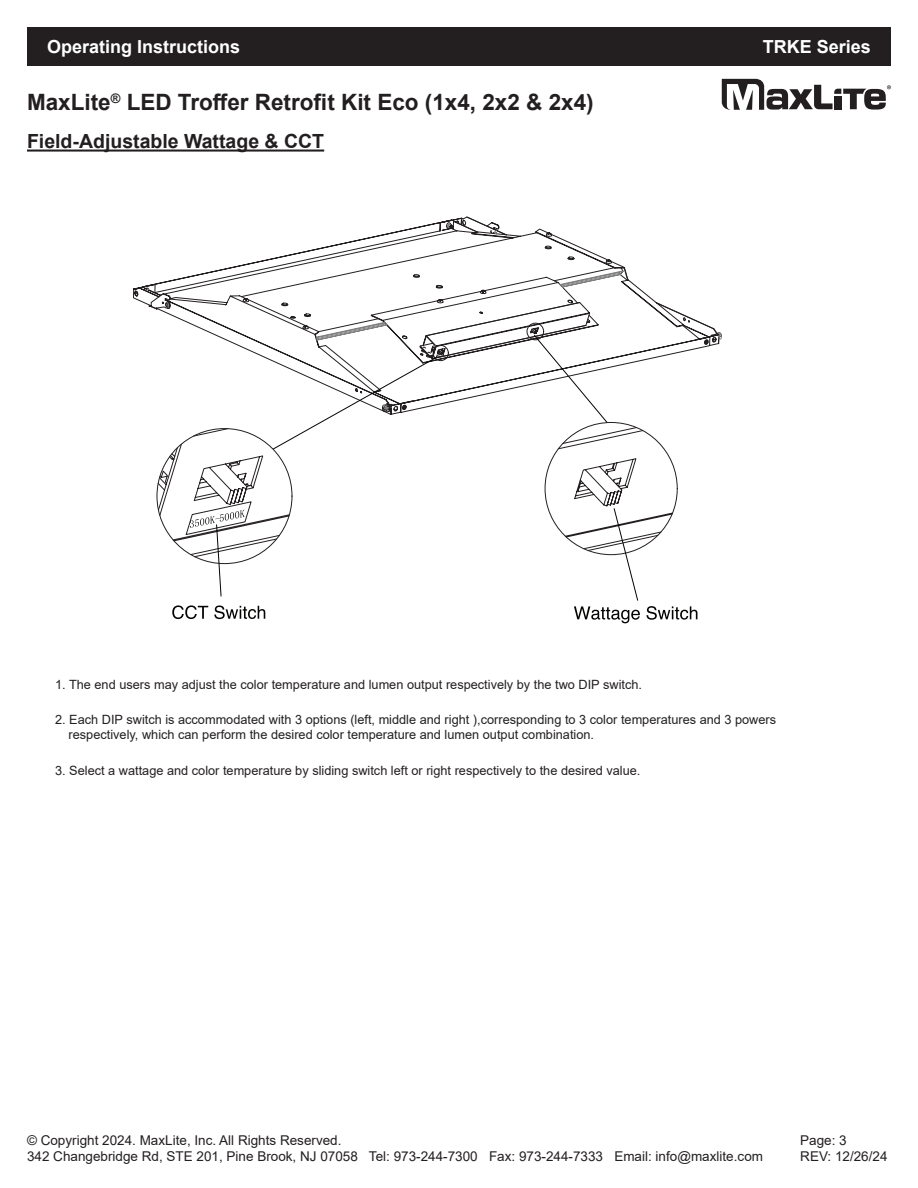
<style>
.page{position:relative;width:918px;height:1188px;background:#fff}
.page>*{position:absolute;margin:0;border:0;box-sizing:border-box;transform-origin:0 0}
.t1{font:700 22.5px "Arial";color:#231f20}
.t2{font:700 19.5px "Arial";color:#231f20}
.t3{font:700 18px "Arial";color:#fff}
.t4{font:13.5px/16.2px "Arial";color:#231f20}
.t5{font:12.75px/15.3px "Arial";color:#231f20}
</style>
<div class="page">
<div style="left:27px;top:27px;width:864px;height:39px;background:#231f20"></div>
<svg style="left:722px;top:79px;width:169px;height:31px"></svg>
<hr style="left:27px;top:150px;width:297px;height:2px;background:#231f20">
<svg style="left:147px;top:280px;width:25px;height:36px"></svg>
<svg style="left:172px;top:217px;width:550px;height:406px"></svg>
<h3 class="t3" style="left:47px;top:34px;width:195px">Operating Instructions</h3>
<h3 class="t3" style="left:763px;top:34px;width:110px">TRKE Series</h3>
<p class="t1" style="left:27px;top:86px;width:568px">MaxLite<sup>®</sup> LED Troffer Retrofit Kit Eco (1x4, 2x2 &amp; 2x4)</p>
<p class="t2" style="left:27px;top:128px;width:299px">Field-Adjustable Wattage &amp; CCT</p>
<p class="t5" style="left:55px;top:676px;width:589px">1. The end users may adjust the color temperature and lumen output respectively by the two DIP switch.</p>
<p class="t5" style="left:69px;top:712px;width:709px;text-indent:-14px">2. Each DIP switch is accommodated with 3 options (left, middle and right ),corresponding to 3 color temperatures and 3 powers respectively, which can perform the desired color temperature and lumen output combination.</p>
<p class="t5" style="left:55px;top:763px;width:587px">3. Select a wattage and color temperature by sliding switch left or right respectively to the desired value.</p>
<p class="t4" style="left:27px;top:1132px;width:738px">© Copyright 2024. MaxLite, Inc. All Rights Reserved.<br>342 Changebridge Rd, STE 201, Pine Brook, NJ 07058 Tel: 973-244-7300 Fax: 973-244-7333 Email: info@maxlite.com</p>
<p class="t4" style="left:800px;top:1132px;width:89px">Page: 3<br>REV: 12/26/24</p>
</div>
